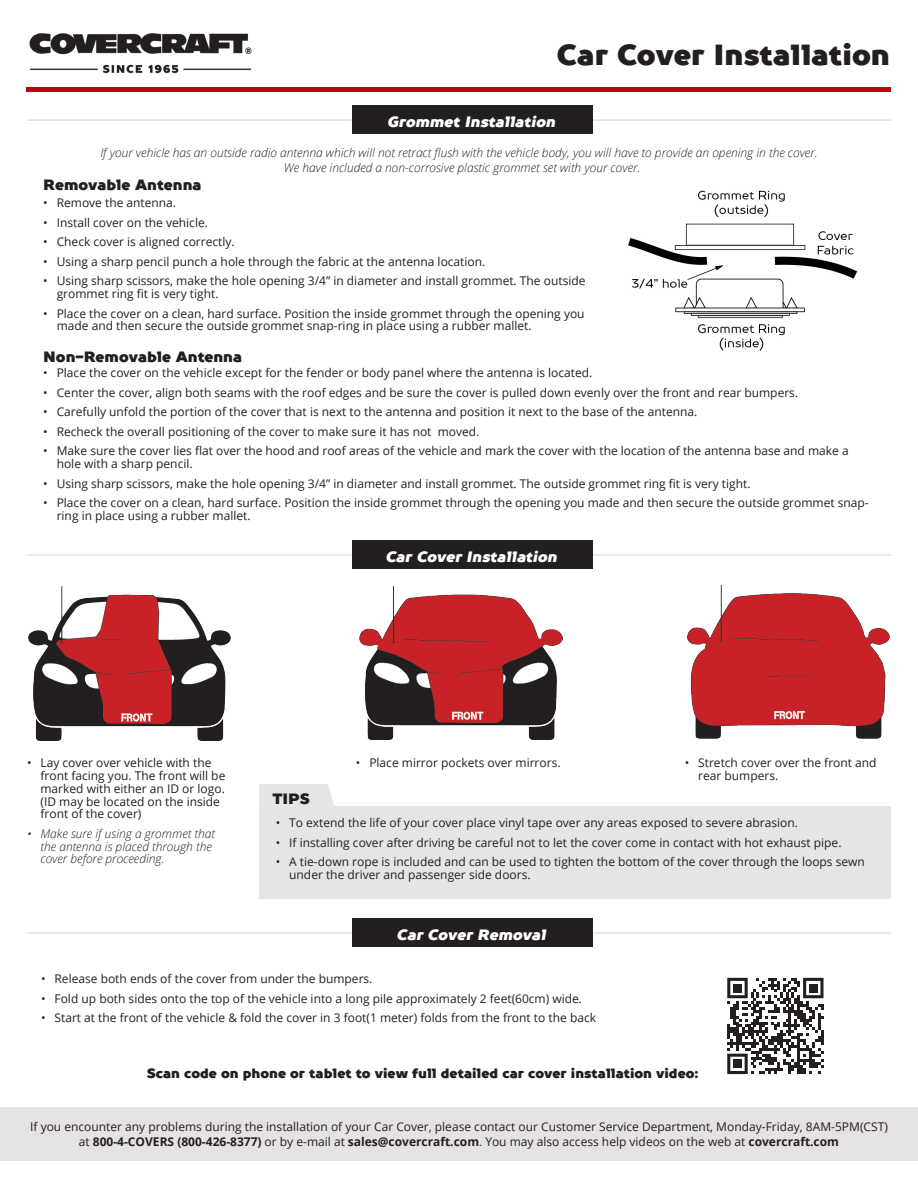
<style>
.page{position:relative;width:918px;height:1188px;background:#fff}
.page>*{position:absolute;margin:0;border:0;box-sizing:border-box;transform-origin:0 0}
.t1{font:900 29.1px "TT Prosto Sans";color:#231f20}
.t2{font:italic 900 15px "TT Prosto Sans";color:#fff}
.t3{font:900 15px "TT Prosto Sans";color:#231f20}
.t4{font:900 13.5px "TT Prosto Sans";color:#231f20}
.t5{font:12px/12.8px "Open Sans";color:#231f20}
.t6{font:italic 300 12px/12.8px "Open Sans";color:#231f20}
.t7{font:700 12px "Open Sans";color:#231f20}
.s1{font-weight:400}
.s2{font-family:"Roboto";font-weight:400}
</style>
<div class="page">
<div style="left:0;top:1107px;width:918px;height:54px;background:#e5e2e3"></div>
<img style="left:28px;top:586px;width:203px;height:154px">
<img style="left:360px;top:587px;width:203px;height:153px">
<img style="left:687px;top:586px;width:203px;height:153px">
<img style="left:629px;top:190px;width:228px;height:160px">
<svg style="left:727px;top:978px;width:97px;height:96px"></svg>
<div style="left:733px;top:984px;width:9px;height:8px;background:#231f20"></div>
<div style="left:809px;top:984px;width:9px;height:8px;background:#231f20"></div>
<div style="left:733px;top:1059px;width:9px;height:9px;background:#231f20"></div>
<hr style="left:27px;top:119px;width:864px;height:2px;background:#e1e2e4">
<hr style="left:27px;top:554px;width:864px;height:2px;background:#e1e2e4">
<hr style="left:27px;top:932px;width:864px;height:2px;background:#e1e2e4">
<div style="left:352px;top:105px;width:240px;height:29px;background:#231f20"></div>
<div style="left:352px;top:540px;width:240px;height:29px;background:#231f20"></div>
<div style="left:352px;top:918px;width:240px;height:29px;background:#231f20"></div>
<img style="left:29px;top:33px;width:223px;height:41px">
<div style="left:27px;top:87px;width:864px;height:5px;background:#c0000e"></div>
<div style="left:259px;top:784px;width:75px;height:22px;background:#e4e5e7"></div>
<div style="left:259px;top:806px;width:632px;height:93px;background:#e4e5e7"></div>
<p class="t1" style="left:557px;top:35px;width:335px">Car Cover Installation</p>
<p class="t2" style="left:388px;top:111px;width:170px">Grommet Installation</p>
<p class="t6" style="left:100px;top:145px;width:719px">If your vehicle has an outside radio antenna which will not retract flush with the vehicle body, you will have to provide an opening in the cover.</p>
<p class="t6" style="left:284px;top:160px;width:358px">We have included a non-corrosive plastic grommet set with your cover.</p>
<p class="t3" style="left:43px;top:174px;width:160px">Removable Antenna</p>
<p class="t5" style="left:43px;top:196px;width:134px">• Remove the antenna.</p>
<p class="t5" style="left:43px;top:216px;width:166px">• Install cover on the vehicle.</p>
<p class="t5" style="left:43px;top:235px;width:193px">• Check cover is aligned correctly.</p>
<p class="t5" style="left:43px;top:255px;width:444px">• Using a sharp pencil punch a hole through the fabric at the antenna location.</p>
<p class="t5" style="left:57px;top:274px;width:530px;text-indent:-14px">• Using sharp scissors, make the hole opening 3/4” in diameter and install grommet. The outside grommet ring fit is very tight.</p>
<p class="t5" style="left:57px;top:307px;width:529px;text-indent:-14px">• Place the cover on a clean, hard surface. Position the inside grommet through the opening you made and then secure the outside grommet snap-ring in place using a rubber mallet.</p>
<p class="t3" style="left:43px;top:347px;width:200px">Non-Removable Antenna</p>
<p class="t5" style="left:43px;top:366px;width:551px">• Place the cover on the vehicle except for the fender or body panel where the antenna is located.</p>
<p class="t5" style="left:43px;top:386px;width:757px">• Center the cover, align both seams with the roof edges and be sure the cover is pulled down evenly over the front and rear bumpers.</p>
<p class="t5" style="left:43px;top:405px;width:656px">• Carefully unfold the portion of the cover that is next to the antenna and position it next to the base of the antenna.</p>
<p class="t5" style="left:43px;top:425px;width:438px">• Recheck the overall positioning of the cover to make sure it has not moved.</p>
<p class="t5" style="left:57px;top:444px;width:794px;text-indent:-14px">• Make sure the cover lies flat over the hood and roof areas of the vehicle and mark the cover with the location of the antenna base and make a hole with a sharp pencil.</p>
<p class="t5" style="left:43px;top:477px;width:709px">• Using sharp scissors, make the hole opening 3/4” in diameter and install grommet. The outside grommet ring fit is very tight.</p>
<p class="t5" style="left:57px;top:496px;width:814px;text-indent:-14px">• Place the cover on a clean, hard surface. Position the inside grommet through the opening you made and then secure the outside grommet snap&shy;ring in place using a rubber mallet.</p>
<p class="t2" style="left:386px;top:546px;width:173px">Car Cover Installation</p>
<p class="t5" style="left:40px;top:756px;width:186px;text-indent:-14px">• Lay cover over vehicle with the front facing you. The front will be marked with either an ID or logo. (ID may be located on the inside front of the cover)</p>
<p class="t6" style="left:40px;top:827px;width:176px;text-indent:-14px">• Make sure if using a grommet that the antenna is placed through the cover before proceeding.</p>
<p class="t5" style="left:356px;top:756px;width:206px">• Place mirror pockets over mirrors.</p>
<p class="t5" style="left:698px;top:756px;width:180px;text-indent:-14px">• Stretch cover over the front and rear bumpers.</p>
<p class="t3" style="left:272px;top:788px;width:39px">TIPS</p>
<p class="t5" style="left:276px;top:816px;width:524px">• To extend the life of your cover place vinyl tape over any areas exposed to severe abrasion.</p>
<p class="t5" style="left:276px;top:836px;width:567px">• If installing cover after driving be careful not to let the cover come in contact with hot exhaust pipe.</p>
<p class="t5" style="left:289px;top:855px;width:577px;text-indent:-14px">• A tie-down rope is included and can be used to tighten the bottom of the cover through the loops sewn under the driver and passenger side doors.</p>
<p class="t2" style="left:397px;top:924px;width:151px">Car Cover Removal</p>
<p class="t5" style="left:41px;top:972px;width:333px">• Release both ends of the cover from under the bumpers.</p>
<p class="t5" style="left:41px;top:992px;width:543px">• Fold up both sides onto the top of the vehicle into a long pile approximately 2 feet(60cm) wide.</p>
<p class="t5" style="left:41px;top:1011px;width:557px">• Start at the front of the vehicle &amp; fold the cover in 3 foot(1 meter) folds from the front to the back</p>
<p class="t4" style="left:147px;top:1064px;width:553px">Scan code on phone or tablet to view full detailed car cover installation video:</p>
<p class="t5" style="left:30px;top:1120px;width:859px">If you encounter any problems during the installation of your Car Cover, please contact our Customer Service Department, Monday-Friday, 8AM-5PM(CST)</p>
<p class="t7" style="left:79px;top:1133px;width:762px"><span class="s1">at</span> 800-4-COVERS (800-426-8377) <span class="s1">or by e-mail at</span> sales@covercraft.com<span class="s2">.</span> <span class="s1">You may also access help videos on the web at</span> covercraft.com</p>
</div>
